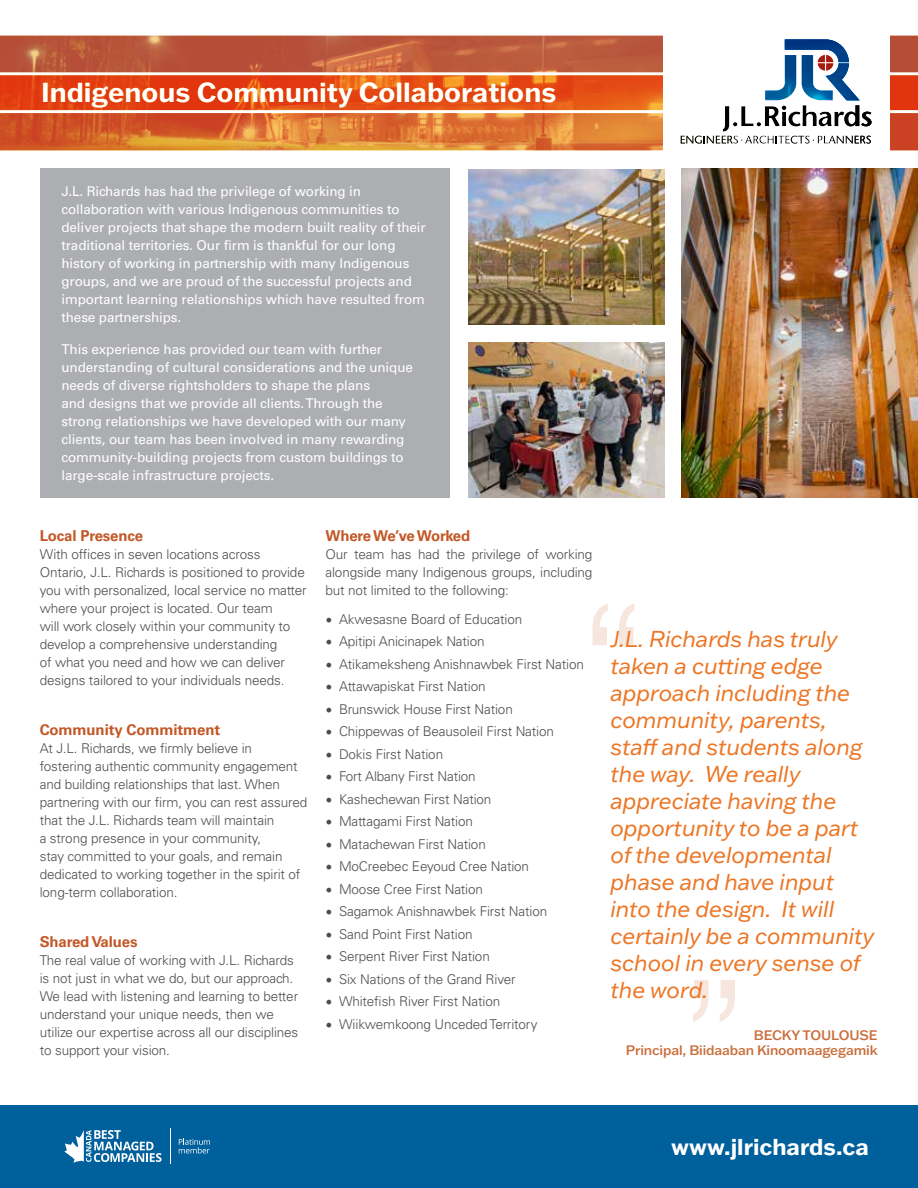
<style>
.page{position:relative;width:918px;height:1188px;background:#fff}
.page>*{position:absolute;margin:0;border:0;box-sizing:border-box;transform-origin:0 0}
.t1{font:700 27px "Franklin Gothic ATF";color:#fff}
.t2{font:italic 22.5px/27px "Franklin Gothic ATF";letter-spacing:-.01em;color:#ec7625}
.t3{font:700 22.5px "Franklin Gothic ATF";color:#fff}
.t4{font:700 15px "Univers LT Std";letter-spacing:-.01em;color:#c35827}
.t5{font:700 15px "Univers LT Std";letter-spacing:-.03em;color:#c35827}
.t6{font:300 13.5px/18px "Univers LT Std";letter-spacing:-.01em;color:#4d4d4f}
.t7{font:13.5px/18px "Univers LT Std";letter-spacing:-.01em;color:#fff}
.t8{font:500 13.5px/15px "Franklin Gothic ATF";letter-spacing:-.01em;color:#ca6e3c;text-align:right}
.s1{font-family:"Minion Pro";font-weight:400;font-size:18px}
</style>
<div class="page">
<div style="left:0;top:1106px;width:918px;height:82px;background:#00609c"></div>
<svg style="left:64px;top:1130px;width:98px;height:33px"></svg>
<svg style="left:179px;top:1139px;width:31px;height:14px"></svg>
<hr style="left:170px;top:1128px;width:1px;height:36px;background:#fff">
<div style="left:40px;top:168px;width:410px;height:330px;background:#adaeb1"></div>
<img style="left:681px;top:168px;width:237px;height:330px">
<img style="left:468px;top:343px;width:196px;height:155px">
<img style="left:468px;top:169px;width:196px;height:156px">
<img style="left:0;top:35px;width:918px;height:116px">
<svg style="left:693px;top:980px;width:42px;height:42px"></svg>
<svg style="left:592px;top:603px;width:42px;height:42px"></svg>
<h1 class="t1" style="left:41px;top:74px;width:517px">Indigenous Community Collaborations</h1>
<p class="t7" style="left:62px;top:183px;width:366px">J.L. Richards has had the privilege of working in collaboration with various Indigenous communities to deliver projects that shape the modern built reality of their traditional territories. Our firm is thankful for our long history of working in partnership with many Indigenous groups, and we are proud of the successful projects and important learning relationships which have resulted from these partnerships.</p>
<p class="t7" style="left:62px;top:340px;width:353px">This experience has provided our team with further understanding of cultural considerations and the unique needs of diverse rightsholders to shape the plans<br>and designs that we provide all clients. Through the strong relationships we have developed with our many clients, our team has been involved in many rewarding community-building projects from custom buildings to large-scale infrastructure projects.</p>
<p class="t4" style="left:40px;top:526px;width:105px">Local Presence</p>
<p class="t6" style="left:40px;top:545px;width:269px">With offices in seven locations across Ontario, J.L. Richards is positioned to provide you with personalized, local service no matter where your project is located. Our team<br>will work closely within your community to develop a comprehensive understanding<br>of what you need and how we can deliver designs tailored to your individuals needs.</p>
<p class="t4" style="left:40px;top:721px;width:182px">Community Commitment</p>
<p class="t6" style="left:40px;top:739px;width:269px">At J.L. Richards, we firmly believe in fostering authentic community engagement and building relationships that last. When partnering with our firm, you can rest assured that the J.L. Richards team will maintain<br>a strong presence in your community,<br>stay committed to your goals, and remain dedicated to working together in the spirit of long-term collaboration.</p>
<p class="t4" style="left:40px;top:933px;width:99px">Shared Values</p>
<p class="t6" style="left:40px;top:952px;width:260px">The real value of working with J.L. Richards is not just in what we do, but our approach.<br>We lead with listening and learning to better understand your unique needs, then we utilize our expertise across all our disciplines to support your vision.</p>
<p class="t5" style="left:326px;top:526px;width:146px">Where We’ve Worked</p>
<p class="t6" style="left:326px;top:545px;width:269px;text-align:justify">Our team has had the privilege of working alongside many Indigenous groups, including but not limited to the following:</p>
<p class="t6" style="left:326px;top:610px;width:198px"><span class="s1">•</span> Akwesasne Board of Education</p>
<p class="t6" style="left:326px;top:633px;width:161px"><span class="s1">•</span> Apitipi Anicinapek Nation</p>
<p class="t6" style="left:326px;top:655px;width:260px"><span class="s1">•</span> Atikameksheng Anishnawbek First Nation</p>
<p class="t6" style="left:326px;top:678px;width:162px"><span class="s1">•</span> Attawapiskat First Nation</p>
<p class="t6" style="left:326px;top:700px;width:189px"><span class="s1">•</span> Brunswick House First Nation</p>
<p class="t6" style="left:326px;top:723px;width:230px"><span class="s1">•</span> Chippewas of Beausoleil First Nation</p>
<p class="t6" style="left:326px;top:745px;width:119px"><span class="s1">•</span> Dokis First Nation</p>
<p class="t6" style="left:326px;top:768px;width:152px"><span class="s1">•</span> Fort Albany First Nation</p>
<p class="t6" style="left:326px;top:790px;width:167px"><span class="s1">•</span> Kashechewan First Nation</p>
<p class="t6" style="left:326px;top:813px;width:149px"><span class="s1">•</span> Mattagami First Nation</p>
<p class="t6" style="left:326px;top:835px;width:162px"><span class="s1">•</span> Matachewan First Nation</p>
<p class="t6" style="left:326px;top:858px;width:205px"><span class="s1">•</span> MoCreebec Eeyoud Cree Nation</p>
<p class="t6" style="left:326px;top:880px;width:159px"><span class="s1">•</span> Moose Cree First Nation</p>
<p class="t6" style="left:326px;top:903px;width:223px"><span class="s1">•</span> Sagamok Anishnawbek First Nation</p>
<p class="t6" style="left:326px;top:925px;width:149px"><span class="s1">•</span> Sand Point First Nation</p>
<p class="t6" style="left:326px;top:948px;width:166px"><span class="s1">•</span> Serpent River First Nation</p>
<p class="t6" style="left:326px;top:970px;width:192px"><span class="s1">•</span> Six Nations of the Grand River</p>
<p class="t6" style="left:326px;top:993px;width:176px"><span class="s1">•</span> Whitefish River First Nation</p>
<p class="t6" style="left:326px;top:1015px;width:214px"><span class="s1">•</span> Wiikwemkoong Unceded Territory</p>
<p class="t2" style="left:610px;top:625px;width:266px">J.L. Richards has truly taken a cutting edge approach including the community, parents, staff and students along the way. We really appreciate having the opportunity to be a part of the developmental phase and have input into the design. It will certainly be a community school in every sense of the word.</p>
<p class="t8" style="left:626px;top:1027px;width:253px">BECKY TOULOUSE<br>Principal, Biidaaban Kinoomaagegamik</p>
<h2 class="t3" style="left:671px;top:1132px;width:199px">www.jlrichards.ca</h2>
</div>
